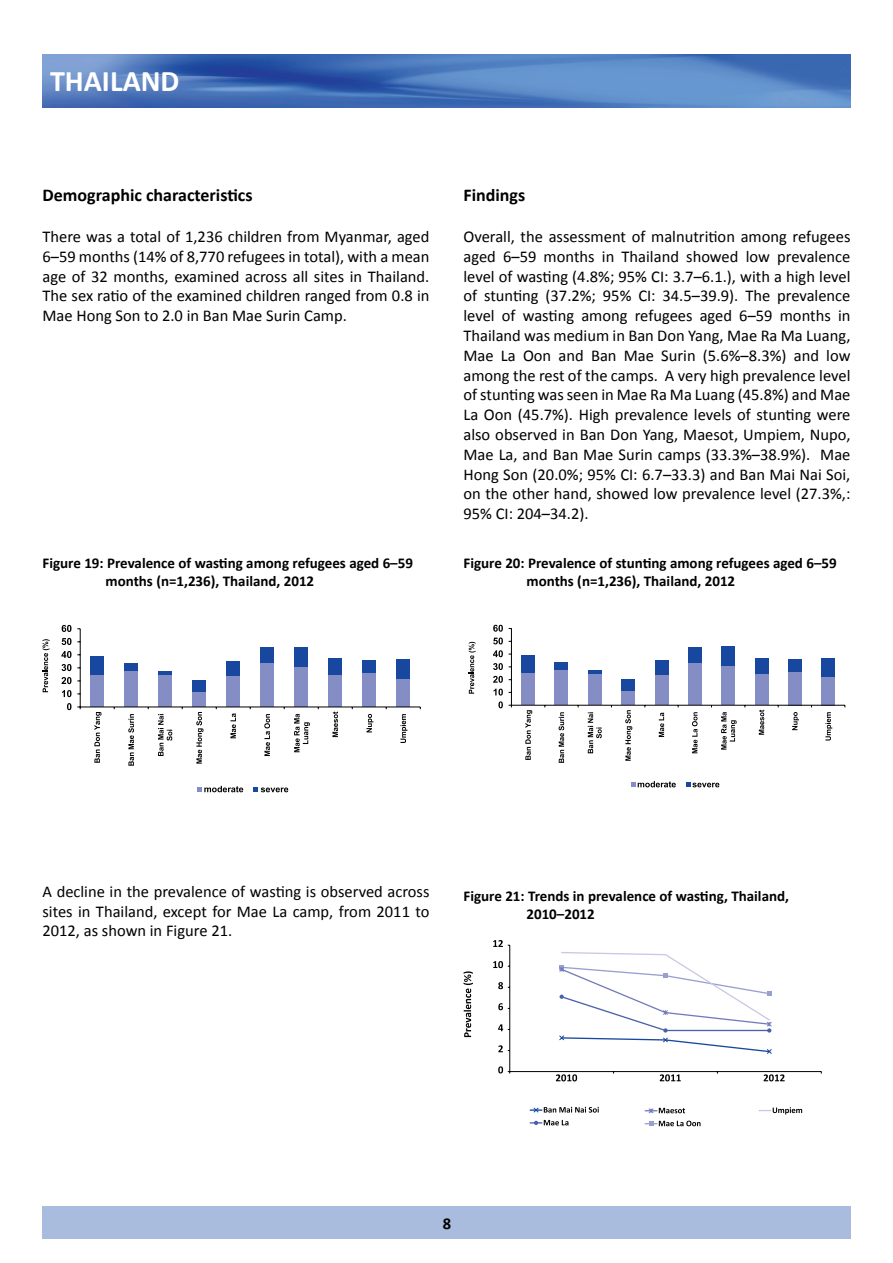
<style>
.page{position:relative;width:893px;height:1263px;background:#fff}
.page>*{position:absolute;margin:0;border:0;box-sizing:border-box;transform-origin:0 0}
.t1{font:700 30px "Calibri";color:#fff}
.t2{font:700 18px "Calibri";color:#000}
.t3{font:16.5px/19.8px "Calibri";color:#000;text-align:justify}
.t4{font:700 16.5px "Calibri";color:#000}
.t5{font:700 15px/18px "Calibri";color:#000}
</style>
<div class="page">
<div style="left:43px;top:1206px;width:808px;height:33px;background:#aabcde"></div>
<img style="left:43px;top:54px;width:807px;height:54px">
<div style="left:90px;top:674px;width:14px;height:33px;background:#858dc5"></div>
<div style="left:124px;top:671px;width:14px;height:36px;background:#858dc5"></div>
<div style="left:158px;top:674px;width:14px;height:33px;background:#858dc5"></div>
<div style="left:192px;top:692px;width:14px;height:15px;background:#858dc5"></div>
<div style="left:226px;top:675px;width:14px;height:32px;background:#858dc5"></div>
<div style="left:260px;top:663px;width:14px;height:44px;background:#858dc5"></div>
<div style="left:294px;top:667px;width:14px;height:40px;background:#858dc5"></div>
<div style="left:328px;top:675px;width:14px;height:32px;background:#858dc5"></div>
<div style="left:362px;top:673px;width:14px;height:34px;background:#858dc5"></div>
<div style="left:396px;top:678px;width:14px;height:29px;background:#858dc5"></div>
<div style="left:90px;top:656px;width:14px;height:18px;background:#17479e"></div>
<div style="left:124px;top:663px;width:14px;height:8px;background:#17479e"></div>
<hr style="left:158px;top:671px;width:14px;height:3px;background:#17479e">
<div style="left:192px;top:681px;width:14px;height:11px;background:#17479e"></div>
<div style="left:226px;top:661px;width:14px;height:14px;background:#17479e"></div>
<div style="left:260px;top:647px;width:14px;height:16px;background:#17479e"></div>
<div style="left:294px;top:647px;width:14px;height:20px;background:#17479e"></div>
<div style="left:328px;top:659px;width:14px;height:16px;background:#17479e"></div>
<div style="left:362px;top:660px;width:14px;height:13px;background:#17479e"></div>
<div style="left:396px;top:659px;width:14px;height:19px;background:#17479e"></div>
<hr style="left:80px;top:629px;width:1px;height:78px;background:#000">
<hr style="left:80px;top:707px;width:340px;height:1px;background:#000">
<svg style="left:67px;top:703px;width:4px;height:7px"></svg>
<svg style="left:62px;top:690px;width:9px;height:7px"></svg>
<svg style="left:61px;top:677px;width:10px;height:7px"></svg>
<svg style="left:62px;top:664px;width:9px;height:7px"></svg>
<svg style="left:61px;top:651px;width:10px;height:7px"></svg>
<svg style="left:62px;top:638px;width:9px;height:7px"></svg>
<svg style="left:62px;top:625px;width:9px;height:7px"></svg>
<svg style="left:94px;top:712px;width:7px;height:51px"></svg>
<svg style="left:128px;top:714px;width:6px;height:52px"></svg>
<svg style="left:158px;top:714px;width:14px;height:42px"></svg>
<svg style="left:196px;top:712px;width:7px;height:52px"></svg>
<svg style="left:230px;top:713px;width:6px;height:25px"></svg>
<svg style="left:264px;top:714px;width:6px;height:42px"></svg>
<svg style="left:294px;top:714px;width:16px;height:38px"></svg>
<svg style="left:332px;top:712px;width:6px;height:25px"></svg>
<svg style="left:366px;top:714px;width:7px;height:18px"></svg>
<svg style="left:400px;top:714px;width:7px;height:29px"></svg>
<svg style="left:43px;top:639px;width:7px;height:53px"></svg>
<svg style="left:197px;top:786px;width:46px;height:6px"></svg>
<svg style="left:253px;top:787px;width:35px;height:5px"></svg>
<div style="left:521px;top:673px;width:14px;height:32px;background:#858dc5"></div>
<div style="left:555px;top:670px;width:13px;height:35px;background:#858dc5"></div>
<div style="left:588px;top:673px;width:13px;height:32px;background:#858dc5"></div>
<div style="left:621px;top:691px;width:14px;height:14px;background:#858dc5"></div>
<div style="left:655px;top:674px;width:13px;height:31px;background:#858dc5"></div>
<div style="left:688px;top:662px;width:13px;height:43px;background:#858dc5"></div>
<div style="left:721px;top:666px;width:14px;height:39px;background:#858dc5"></div>
<div style="left:755px;top:674px;width:13px;height:31px;background:#858dc5"></div>
<div style="left:788px;top:672px;width:13px;height:33px;background:#858dc5"></div>
<div style="left:822px;top:677px;width:13px;height:28px;background:#858dc5"></div>
<hr style="left:511px;top:628px;width:1px;height:77px;background:#000">
<hr style="left:511px;top:705px;width:334px;height:1px;background:#000">
<svg style="left:498px;top:701px;width:5px;height:7px"></svg>
<svg style="left:494px;top:689px;width:9px;height:6px"></svg>
<svg style="left:493px;top:676px;width:10px;height:7px"></svg>
<svg style="left:493px;top:663px;width:10px;height:7px"></svg>
<svg style="left:493px;top:650px;width:10px;height:7px"></svg>
<svg style="left:493px;top:625px;width:10px;height:19px"></svg>
<svg style="left:525px;top:710px;width:7px;height:50px"></svg>
<svg style="left:559px;top:712px;width:5px;height:51px"></svg>
<svg style="left:588px;top:712px;width:14px;height:41px"></svg>
<svg style="left:625px;top:710px;width:7px;height:51px"></svg>
<svg style="left:659px;top:712px;width:5px;height:25px"></svg>
<svg style="left:692px;top:712px;width:5px;height:41px"></svg>
<svg style="left:721px;top:712px;width:16px;height:38px"></svg>
<svg style="left:759px;top:710px;width:5px;height:25px"></svg>
<svg style="left:792px;top:712px;width:7px;height:18px"></svg>
<svg style="left:825px;top:712px;width:7px;height:28px"></svg>
<svg style="left:469px;top:642px;width:7px;height:52px"></svg>
<svg style="left:631px;top:781px;width:45px;height:6px"></svg>
<div style="left:521px;top:655px;width:14px;height:18px;background:#17479e"></div>
<div style="left:555px;top:662px;width:13px;height:8px;background:#17479e"></div>
<svg style="left:588px;top:670px;width:13px;height:3px"></svg>
<div style="left:621px;top:680px;width:14px;height:11px;background:#17479e"></div>
<div style="left:655px;top:660px;width:13px;height:14px;background:#17479e"></div>
<div style="left:688px;top:647px;width:13px;height:15px;background:#17479e"></div>
<div style="left:721px;top:647px;width:14px;height:19px;background:#17479e"></div>
<div style="left:755px;top:658px;width:13px;height:16px;background:#17479e"></div>
<div style="left:788px;top:659px;width:13px;height:13px;background:#17479e"></div>
<div style="left:822px;top:658px;width:13px;height:19px;background:#17479e"></div>
<svg style="left:686px;top:782px;width:33px;height:5px"></svg>
<hr style="left:509px;top:945px;width:1px;height:126px;background:#000">
<hr style="left:510px;top:1071px;width:311px;height:1px;background:#000">
<svg style="left:498px;top:1066px;width:12px;height:7px"></svg>
<svg style="left:498px;top:1045px;width:12px;height:7px"></svg>
<svg style="left:498px;top:1024px;width:12px;height:7px"></svg>
<svg style="left:498px;top:1003px;width:12px;height:7px"></svg>
<svg style="left:498px;top:982px;width:12px;height:7px"></svg>
<svg style="left:493px;top:961px;width:17px;height:7px"></svg>
<svg style="left:493px;top:940px;width:17px;height:7px"></svg>
<svg style="left:556px;top:1074px;width:21px;height:7px"></svg>
<svg style="left:660px;top:1074px;width:21px;height:7px"></svg>
<svg style="left:764px;top:1074px;width:21px;height:7px"></svg>
<svg style="left:463px;top:971px;width:10px;height:66px"></svg>
<svg style="left:559px;top:952px;width:213px;height:102px"></svg>
<svg style="left:530px;top:1107px;width:69px;height:6px"></svg>
<svg style="left:530px;top:1120px;width:38px;height:5px"></svg>
<svg style="left:645px;top:1121px;width:55px;height:5px"></svg>
<svg style="left:645px;top:1108px;width:40px;height:5px"></svg>
<svg style="left:759px;top:1107px;width:43px;height:7px"></svg>
<h1 class="t1" style="left:50px;top:62px;width:131px">THAILAND</h1>
<p class="t2" style="left:43px;top:183px;width:212px">Demographic characteristics</p>
<p class="t3" style="left:43px;top:226px;width:388px">There was a total of 1,236 children from Myanmar, aged 6–59 months (14% of 8,770 refugees in total), with a mean age of 32 months, examined across all sites in Thailand.<br>The sex ratio of the examined children ranged from 0.8 in Mae Hong Son to 2.0 in Ban Mae Surin Camp.</p>
<p class="t2" style="left:463px;top:183px;width:63px">Findings</p>
<p class="t3" style="left:463px;top:226px;width:388px">Overall, the assessment of malnutrition among refugees aged 6–59 months in Thailand showed low prevalence level of wasting (4.8%; 95% CI: 3.7–6.1.), with a high level of stunting (37.2%; 95% CI: 34.5–39.9). The prevalence level of wasting among refugees aged 6–59 months in Thailand was medium in Ban Don Yang, Mae Ra Ma Luang, Mae La Oon and Ban Mae Surin (5.6%–8.3%) and low among the rest of the camps. A very high prevalence level of stunting was seen in Mae Ra Ma Luang (45.8%) and Mae La Oon (45.7%). High prevalence levels of stunting were also observed in Ban Don Yang, Maesot, Umpiem, Nupo, Mae La, and Ban Mae Surin camps (33.3%–38.9%). Mae Hong Son (20.0%; 95% CI: 6.7–33.3) and Ban Mai Nai Soi, on the other hand, showed low prevalence level (27.3%,:<br>95% CI: 204–34.2).</p>
<p class="t5" style="left:106px;top:554px;width:309px;text-indent:-63px">Figure 19: Prevalence of wasting among refugees aged 6–59 months (n=1,236), Thailand, 2012</p>
<p class="t5" style="left:526px;top:554px;width:312px;text-indent:-63px">Figure 20: Prevalence of stunting among refugees aged 6–59 months (n=1,236), Thailand, 2012</p>
<p class="t3" style="left:43px;top:881px;width:388px">A decline in the prevalence of wasting is observed across sites in Thailand, except for Mae La camp, from 2011 to 2012, as shown in Figure 21.</p>
<p class="t5" style="left:526px;top:887px;width:264px;text-indent:-63px">Figure 21: Trends in prevalence of wasting, Thailand,<br>2010–2012</p>
<p class="t4" style="left:443px;top:1213px;width:10px">8</p>
</div>
